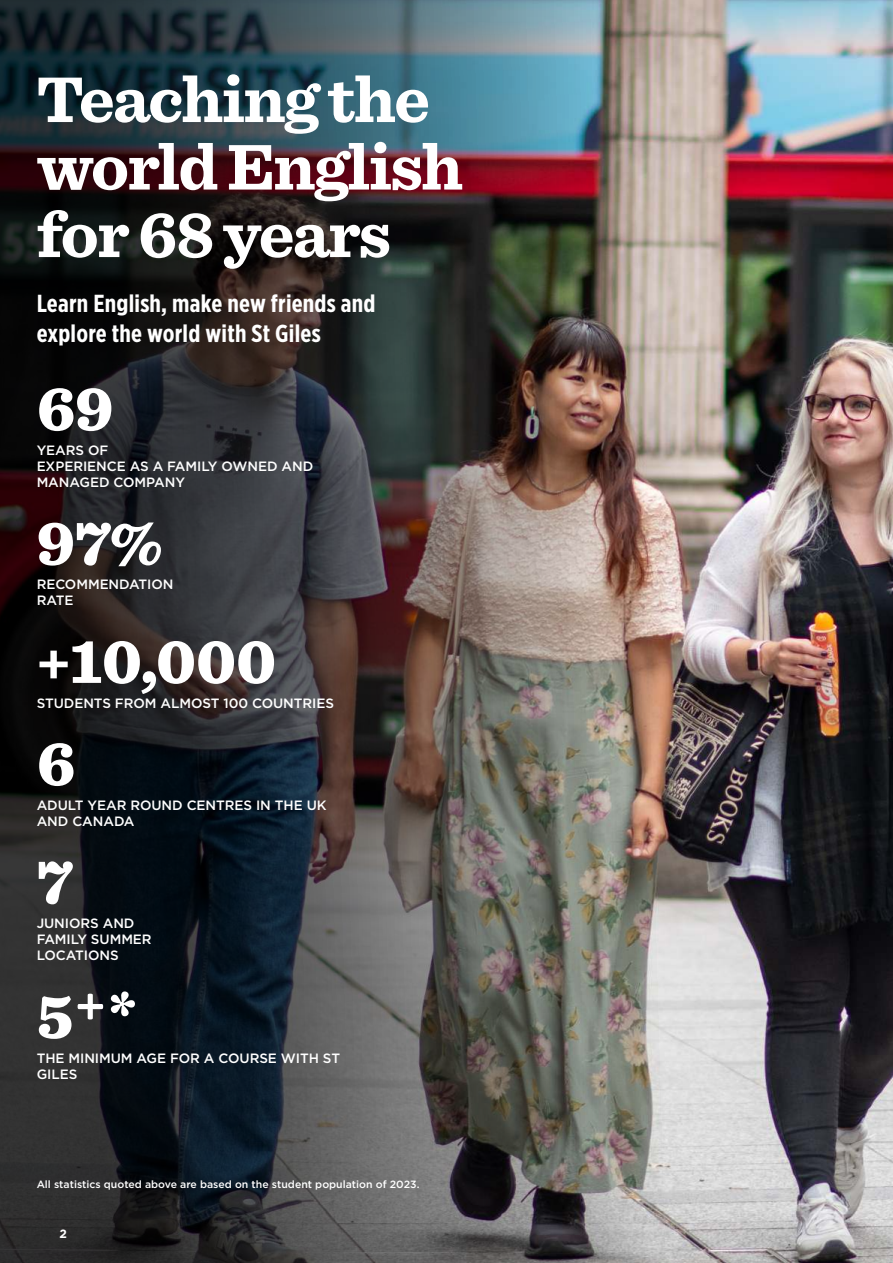
<style>
.page{position:relative;width:893px;height:1263px;background:#fff}
.page>*{position:absolute;margin:0;border:0;box-sizing:border-box;transform-origin:0 0}
.t1{font:700 67.5px/67.5px "Sentinel";letter-spacing:-.025em;color:#fff}
.t2{font:900 64.5px "Sentinel";letter-spacing:-.005em;color:#fff}
.t3{font:700 24.6px/29.5px "Gotham X Narrow";letter-spacing:.01em;color:#fff}
.t4{font:500 13.5px/16.2px "Gotham";letter-spacing:-.005em;color:#fff}
.t5{font:700 12px "Gotham";color:#fff}
.t6{font:500 10.5px "Gotham";color:#fff}
</style>
<div class="page">
<img style="left:873px;top:0;width:20px;height:1263px">
<img style="left:0;top:0;width:873px;height:1263px">
<svg style="left:78px;top:994px;width:25px;height:25px"></svg>
<h1 class="t1" style="left:37px;top:68px;width:428px">Teaching the world English for 68 years</h1>
<h3 class="t3" style="left:37px;top:290px;width:340px">Learn English, make new friends and explore the world with St Giles</h3>
<h2 class="t2" style="left:37px;top:378px;width:79px">69</h2>
<p class="t4" style="left:37px;top:443px;width:278px">YEARS OF<br>EXPERIENCE AS A FAMILY OWNED AND<br>MANAGED COMPANY</p>
<h2 class="t2" style="left:37px;top:513px;width:127px">97%</h2>
<p class="t4" style="left:37px;top:577px;width:138px">RECOMMENDATION<br>RATE</p>
<h2 class="t2" style="left:37px;top:631px;width:241px">+10,000</h2>
<p class="t4" style="left:37px;top:695px;width:299px">STUDENTS FROM ALMOST 100 COUNTRIES</p>
<h2 class="t2" style="left:37px;top:733px;width:40px">6</h2>
<p class="t4" style="left:37px;top:797px;width:291px">ADULT YEAR ROUND CENTRES IN THE UK<br>AND CANADA</p>
<h2 class="t2" style="left:37px;top:852px;width:38px">7</h2>
<p class="t4" style="left:37px;top:916px;width:117px">JUNIORS AND<br>FAMILY SUMMER<br>LOCATIONS</p>
<h2 class="t2" style="left:37px;top:986px;width:38px">5</h2>
<p class="t4" style="left:37px;top:1050px;width:305px">THE MINIMUM AGE FOR A COURSE WITH ST<br>GILES</p>
<h2 class="t2" style="left:108px;top:984px;width:29px">*</h2>
<p class="t6" style="left:37px;top:1180px;width:384px">All statistics quoted above are based on the student population of 2023.</p>
<p class="t5" style="left:60px;top:1228px;width:9px">2</p>
</div>
